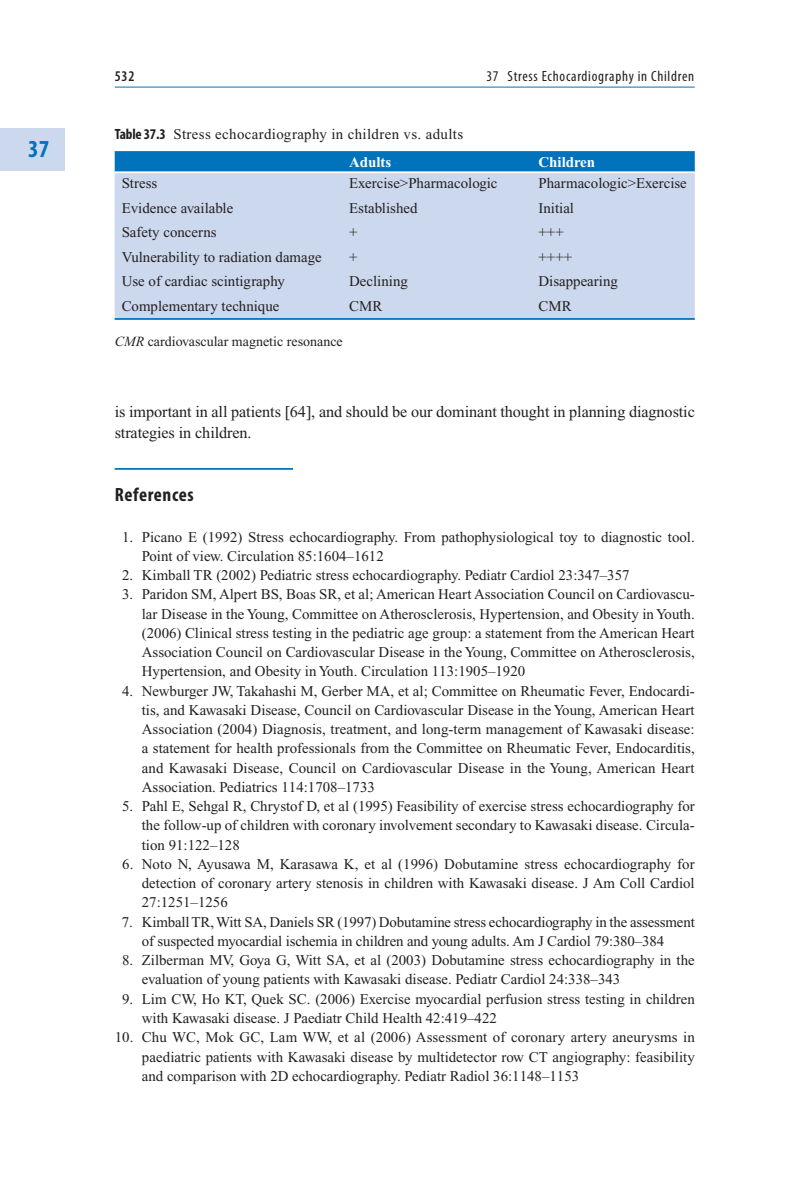
<style>
.page{position:relative;width:799px;height:1196px;background:#fff}
.page>*{position:absolute;margin:0;border:0;box-sizing:border-box;transform-origin:0 0}
.t1{font:700 condensed 24.5px "Myriad Pro";color:#0073bc}
.t2{font:700 condensed 19.25px "Myriad Pro";letter-spacing:.03em;color:#231f20}
.t3{font:16.1px/21px "Times";letter-spacing:-.005em;color:#231f20}
.t4{font:14.88px/19.2px "Times";color:#231f20;text-align:justify}
.t5{font:14.88px/28.2px "Times";letter-spacing:.025em;color:#231f20}
.t6{font:condensed 14.88px "Myriad Pro";letter-spacing:.05em;color:#231f20}
.t7{font:700 14.88px "Times";color:#fff}
.t8{font:600 condensed 14.88px "Myriad Pro";color:#231f20}
.t9{font:14px "Times";color:#231f20}
.s1{font-family:"Myriad Pro";font-weight:700;font-stretch:condensed}
.s2{font-weight:700;color:#fff}
.s3{font-style:italic}
</style>
<div class="page">
<div style="left:0;top:128px;width:65px;height:42px;background:#ccd8ed"></div>
<hr style="left:115px;top:87px;width:580px;height:1px;background:#0073bc">
<hr style="left:115px;top:468px;width:178px;height:2px;background:#0073bc">
<div style="left:115px;top:151px;width:580px;height:20px;background:#0073bc"></div>
<div style="left:115px;top:173px;width:580px;height:145px;background:#ccd8ed"></div>
<hr style="left:115px;top:318px;width:580px;height:2px;background:#0073bc">
<p class="t1" style="left:28px;top:140px;width:22px">37</p>
<p class="t8" style="left:115px;top:71px;width:21px">532</p>
<p class="t6" style="left:486px;top:71px;width:209px">37 Stress Echocardiography in Children</p>
<p class="t5" style="left:349px;top:121px;width:115px;text-indent:-234px"><span class="s1">Table 37.3</span> Stress echocardiography in children vs. adults<br><span class="s2">Adults</span></p>
<p class="t7" style="left:538px;top:157px;width:58px">Children</p>
<p class="t4" style="left:122px;top:175px;width:37px">Stress</p>
<p class="t4" style="left:349px;top:175px;width:150px">Exercise&gt;Pharmacologic</p>
<p class="t4" style="left:538px;top:175px;width:150px">Pharmacologic&gt;Exercise</p>
<p class="t4" style="left:122px;top:199px;width:113px">Evidence available</p>
<p class="t4" style="left:349px;top:199px;width:70px">Established</p>
<p class="t4" style="left:538px;top:199px;width:37px">Initial</p>
<p class="t4" style="left:122px;top:224px;width:96px">Safety concerns</p>
<p class="t4" style="left:349px;top:224px;width:10px">+</p>
<p class="t4" style="left:538px;top:224px;width:27px">+++</p>
<p class="t4" style="left:122px;top:248px;width:202px">Vulnerability to radiation damage</p>
<p class="t4" style="left:349px;top:248px;width:10px">+</p>
<p class="t4" style="left:538px;top:248px;width:35px">++++</p>
<p class="t4" style="left:122px;top:273px;width:165px">Use of cardiac scintigraphy</p>
<p class="t4" style="left:349px;top:273px;width:60px">Declining</p>
<p class="t4" style="left:538px;top:273px;width:81px">Disappearing</p>
<p class="t4" style="left:122px;top:297px;width:159px">Complementary technique</p>
<p class="t4" style="left:349px;top:297px;width:35px">CMR</p>
<p class="t4" style="left:538px;top:297px;width:35px">CMR</p>
<p class="t9" style="left:115px;top:336px;width:230px"><span class="s3">CMR</span> cardiovascular magnetic resonance</p>
<p class="t3" style="left:115px;top:403px;width:581px">is important in all patients [64], and should be our dominant thought in planning diagnostic strategies in children.</p>
<p class="t2" style="left:115px;top:488px;width:81px">References</p>
<p class="t4" style="left:142px;top:528px;width:554px;text-indent:-20px">1. Picano E (1992) Stress echocardiography. From pathophysiological toy to diagnostic tool.<br>Point of view. Circulation 85:1604–1612</p>
<p class="t4" style="left:122px;top:567px;width:509px">2. Kimball TR (2002) Pediatric stress echocardiography. Pediatr Cardiol 23:347–357</p>
<p class="t4" style="left:142px;top:586px;width:554px;text-indent:-20px">3. Paridon SM, Alpert BS, Boas SR, et al; American Heart Association Council on Cardiovascu&shy;lar Disease in the Young, Committee on Atherosclerosis, Hypertension, and Obesity in Youth. (2006) Clinical stress testing in the pediatric age group: a statement from the American Heart Association Council on Cardiovascular Disease in the Young, Committee on Atherosclerosis, Hypertension, and Obesity in Youth. Circulation 113:1905–1920</p>
<p class="t4" style="left:142px;top:682px;width:554px;text-indent:-20px">4. Newburger JW, Takahashi M, Gerber MA, et al; Committee on Rheumatic Fever, Endocardi&shy;tis, and Kawasaki Disease, Council on Cardiovascular Disease in the Young, American Heart Association (2004) Diagnosis, treatment, and long-term management of Kawasaki disease: a statement for health professionals from the Committee on Rheumatic Fever, Endocarditis, and Kawasaki Disease, Council on Cardiovascular Disease in the Young, American Heart Association. Pediatrics 114:1708–1733</p>
<p class="t4" style="left:142px;top:798px;width:554px;text-indent:-20px">5. Pahl E, Sehgal R, Chrystof D, et al (1995) Feasibility of exercise stress echocardiography for the follow-up of children with coronary involvement secondary to Kawasaki disease. Circula&shy;tion 91:122–128</p>
<p class="t4" style="left:142px;top:855px;width:554px;text-indent:-20px">6. Noto N, Ayusawa M, Karasawa K, et al (1996) Dobutamine stress echocardiography for detection of coronary artery stenosis in children with Kawasaki disease. J Am Coll Cardiol 27:1251–1256</p>
<p class="t4" style="left:142px;top:913px;width:554px;text-indent:-20px">7. Kimball TR, Witt SA, Daniels SR (1997) Dobutamine stress echocardiography in the assessment of suspected myocardial ischemia in children and young adults. Am J Cardiol 79:380–384</p>
<p class="t4" style="left:142px;top:952px;width:554px;text-indent:-20px">8. Zilberman MV, Goya G, Witt SA, et al (2003) Dobutamine stress echocardiography in the evaluation of young patients with Kawasaki disease. Pediatr Cardiol 24:338–343</p>
<p class="t4" style="left:142px;top:990px;width:554px;text-indent:-20px">9. Lim CW, Ho KT, Quek SC. (2006) Exercise myocardial perfusion stress testing in children with Kawasaki disease. J Paediatr Child Health 42:419–422</p>
<p class="t4" style="left:142px;top:1029px;width:554px;text-indent:-27px">10. Chu WC, Mok GC, Lam WW, et al (2006) Assessment of coronary artery aneurysms in paediatric patients with Kawasaki disease by multidetector row CT angiography: feasibility and comparison with 2D echocardiography. Pediatr Radiol 36:1148–1153</p>
</div>
